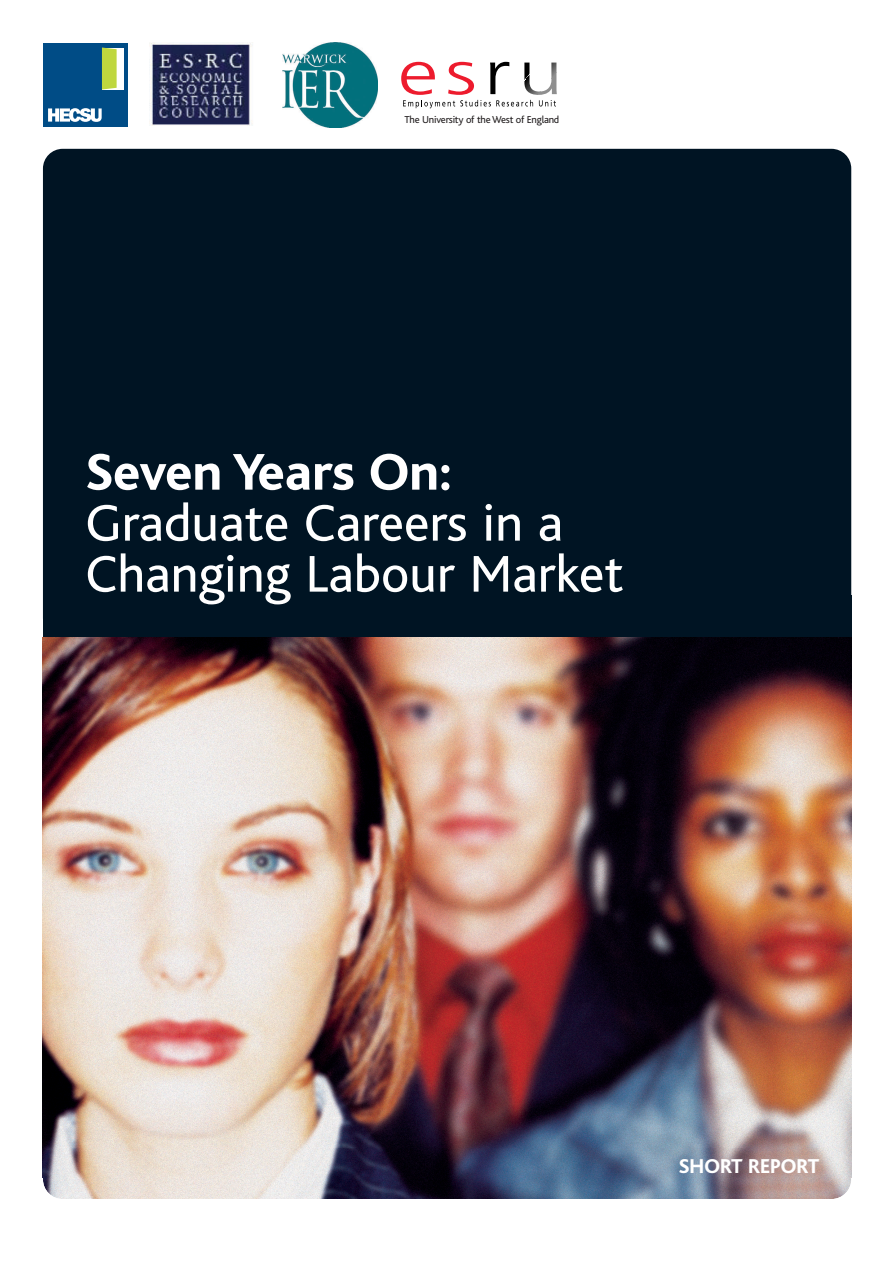
<style>
.page{position:relative;width:893px;height:1263px;background:#fff}
.page>*{position:absolute;margin:0;border:0;box-sizing:border-box;transform-origin:0 0}
.t1{font:54px/51px "Bliss";color:#fff}
.t2{font:800 54px "Bliss";color:#fff}
.t3{font:800 21px "Bliss";color:#fff}
.t4{font:10.5px "Bliss";letter-spacing:-.02em;color:#231f20}
</style>
<div class="page">
<div style="left:43px;top:149px;width:808px;height:489px;background:#001423;border-radius:20px"></div>
<div style="left:43px;top:595px;width:808px;height:43px;background:#001423"></div>
<img style="left:43px;top:638px;width:808px;height:525px">
<img style="left:43px;top:1148px;width:808px;height:51px;border-radius:20px">
<div style="left:43px;top:43px;width:85px;height:84px;background:#004c86"></div>
<div style="left:102px;top:48px;width:21px;height:42px;background:#fff"></div>
<svg style="left:102px;top:48px;width:15px;height:42px"></svg>
<svg style="left:48px;top:108px;width:54px;height:14px"></svg>
<img style="left:150px;top:43px;width:103px;height:83px">
<img style="left:282px;top:43px;width:95px;height:84px">
<svg style="left:401px;top:62px;width:156px;height:46px"></svg>
<p class="t4" style="left:404px;top:116px;width:156px">The University of the West of England</p>
<p class="t2" style="left:85px;top:452px;width:368px">Seven Years On:</p>
<p class="t1" style="left:85px;top:503px;width:539px">Graduate Careers in a<br>Changing Labour Market</p>
<p class="t3" style="left:679px;top:1159px;width:142px">SHORT REPORT</p>
</div>
